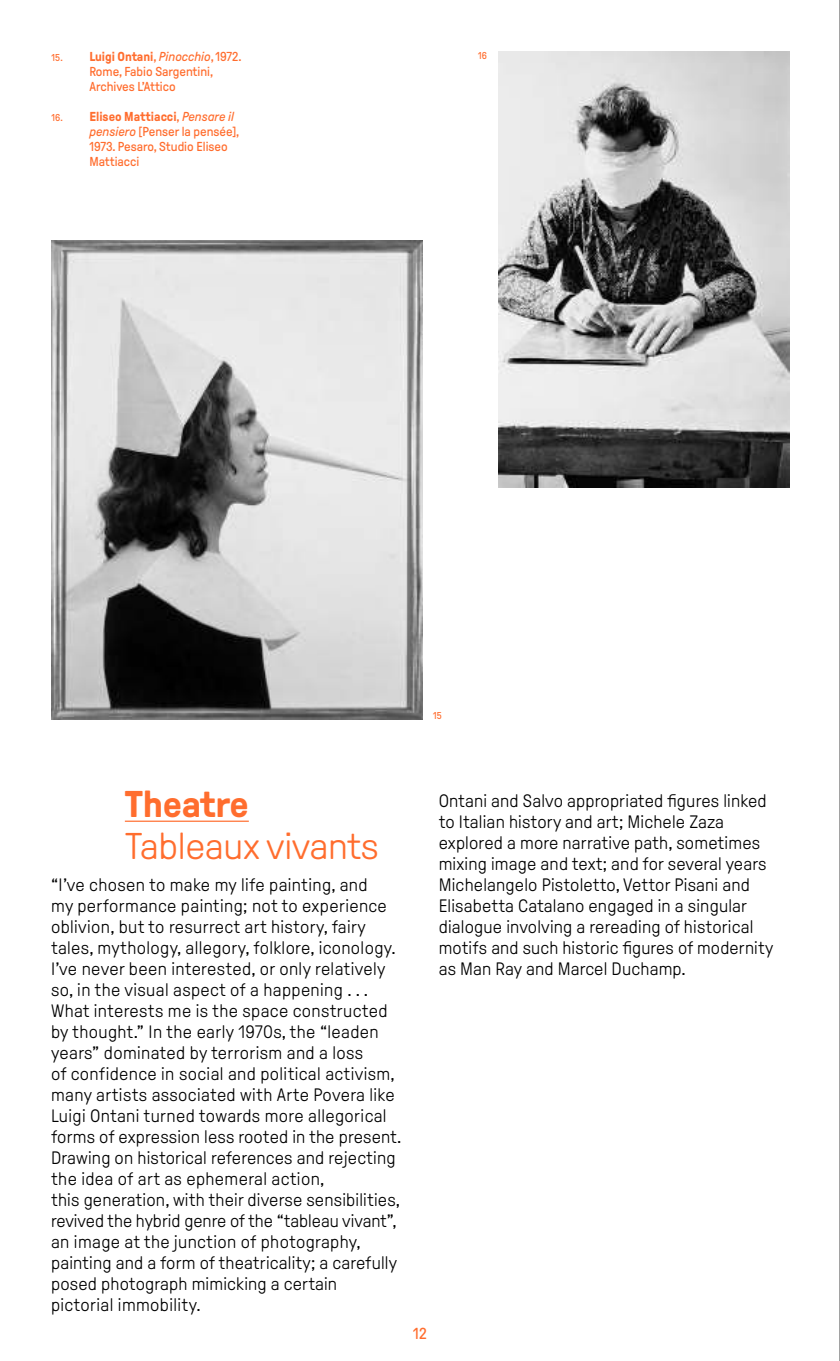
<style>
.page{position:relative;width:840px;height:1361px;background:#fff}
.page>*{position:absolute;margin:0;border:0;box-sizing:border-box;transform-origin:0 0}
.t1{font:300 37.2px "GT Pressura";letter-spacing:-.01em;color:#ff6d2e;scale:1.04 1}
.t2{font:700 37.2px "GT Pressura";letter-spacing:-.01em;color:#ff6d2e;scale:1.04 1}
.t3{font:300 18px/21px "GT Pressura";letter-spacing:.01em;color:#000}
.t4{font:16px "GT Pressura";color:#ff6d2e}
.t5{font:13px/15px "GT Pressura";color:#ff6d2e}
.t6{font:10px "GT Pressura";color:#ff6d2e}
.s1{font-size:10px}
.s2{font-weight:700}
.s3{font-style:italic}
</style>
<div class="page">
<img style="left:498px;top:51px;width:290px;height:436px">
<img style="left:52px;top:240px;width:370px;height:479px">
<hr style="left:125px;top:820px;width:124px;height:2px;background:#ff6d2e">
<hr style="left:839px;top:0;width:1px;height:1361px;background:#000">
<p class="t5" style="left:89px;top:50px;width:154px;text-indent:-38px"><span class="s1">15.</span> <span class="s2">Luigi Ontani</span>, <span class="s3">Pinocchio</span>, 1972.<br>Rome, Fabio Sargentini,<br>Archives L’Attico</p>
<p class="t5" style="left:89px;top:110px;width:151px;text-indent:-38px"><span class="s1">16.</span> <span class="s2">Eliseo Mattiacci</span>, <span class="s3">Pensare il pensiero</span> [Penser la pensée],<br>1973. Pesaro, Studio Eliseo<br>Mattiacci</p>
<p class="t6" style="left:478px;top:51px;width:10px">16</p>
<p class="t6" style="left:433px;top:711px;width:10px">15</p>
<h1 class="t2" style="left:125px;top:785px;width:121px">Theatre</h1>
<h1 class="t1" style="left:125px;top:832px;width:245px">Tableaux vivants</h1>
<p class="t3" style="left:51px;top:876px;width:352px">“I’ve chosen to make my life painting, and<br>my performance painting; not to experience oblivion, but to resurrect art history, fairy tales, mythology, allegory, folklore, iconology.<br>I’ve never been interested, or only relatively so, in the visual aspect of a happening . . .<br>What interests me is the space constructed by thought.” In the early 1970s, the “leaden years” dominated by terrorism and a loss<br>of confidence in social and political activism, many artists associated with Arte Povera like Luigi Ontani turned towards more allegorical forms of expression less rooted in the present.<br>Drawing on historical references and rejecting the idea of art as ephemeral action,<br>this generation, with their diverse sensibilities, revived the hybrid genre of the “tableau vivant”, an image at the junction of photography, painting and a form of theatricality; a carefully posed photograph mimicking a certain pictorial immobility.</p>
<p class="t3" style="left:438px;top:792px;width:336px">Ontani and Salvo appropriated figures linked to Italian history and art; Michele Zaza explored a more narrative path, sometimes mixing image and text; and for several years Michelangelo Pistoletto, Vettor Pisani and Elisabetta Catalano engaged in a singular dialogue involving a rereading of historical motifs and such historic figures of modernity as Man Ray and Marcel Duchamp.</p>
<p class="t4" style="left:413px;top:1325px;width:15px">12</p>
</div>
